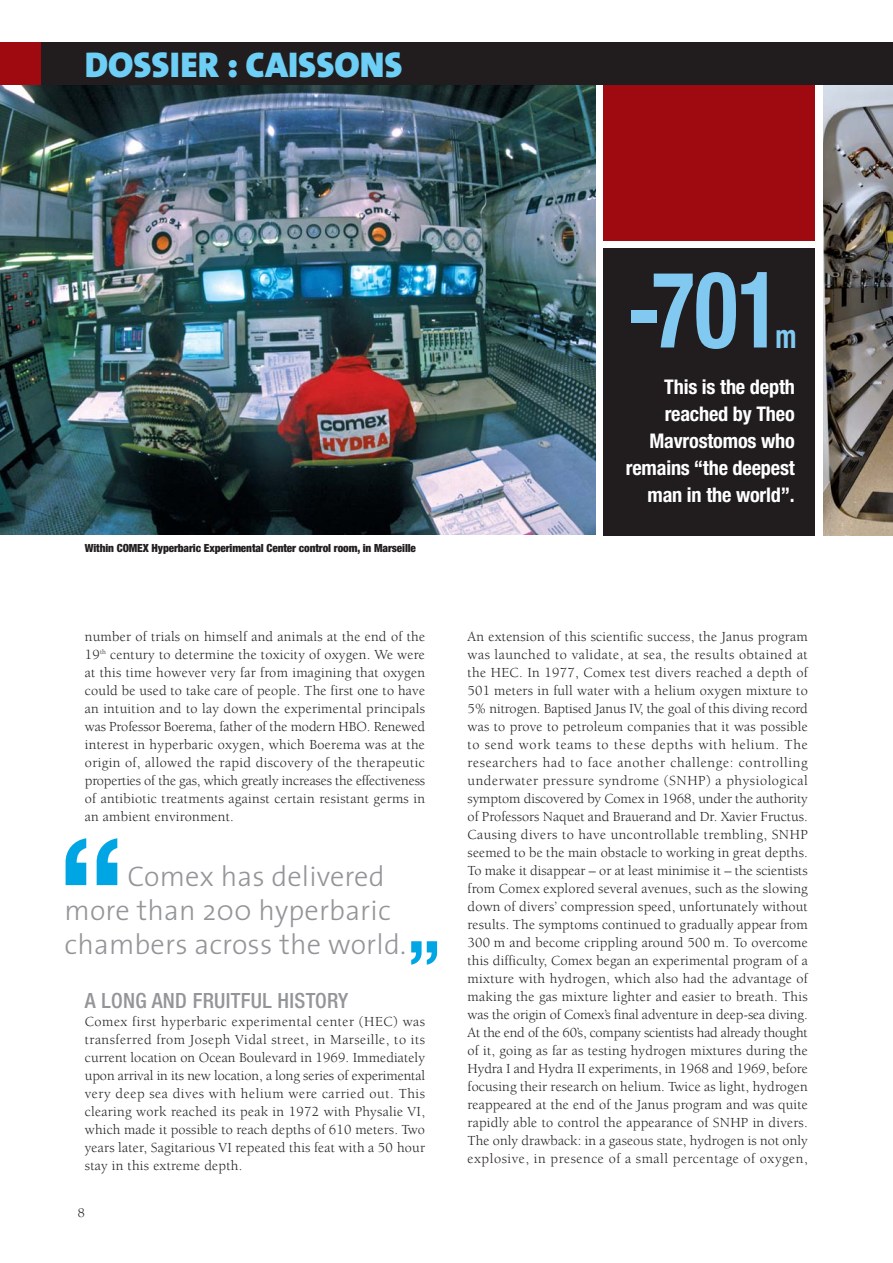
<style>
.page{position:relative;width:893px;height:1263px;background:#fff}
.page>*{position:absolute;margin:0;border:0;box-sizing:border-box;transform-origin:0 0}
.t1{font:700 145.8px "Helvetica Neue";color:#00a5e4}
.t2{font:700 condensed 106.5px "Helvetica Neue";color:#81c9f0;scale:.84 1}
.t3{font:700 72.9px "Helvetica Neue";color:#00a5e4}
.t4{font:900 36px "The Sans";color:#6dcff6}
.t5{font:700 condensed 33px "Helvetica Neue";color:#81c9f0;scale:.84 1}
.t6{font:300 28.5px/34.2px "The Sans";letter-spacing:.005em;color:#939598;text-align:right}
.t7{font:500 condensed 21px "Helvetica Neue";letter-spacing:.015em;color:#939598}
.t8{font:700 condensed 20.25px/27px "Helvetica Neue";letter-spacing:-.01em;color:#fff;text-align:right}
.t9{font:14.25px/18px "Berkeley";letter-spacing:.015em;color:#231f20;text-align:justify}
.t10{font:13.5px "Berkeley";color:#231f20}
.t11{font:900 condensed 11.25px "Helvetica Neue";letter-spacing:-.01em;color:#231f20}
</style>
<div class="page">
<img style="left:824px;top:85px;width:69px;height:451px">
<img style="left:0;top:85px;width:595px;height:450px">
<div style="left:604px;top:85px;width:211px;height:155px;background:#9e0a0f"></div>
<div style="left:604px;top:249px;width:211px;height:287px;background:#211d1e"></div>
<div style="left:0;top:43px;width:42px;height:42px;background:#9e0a0f"></div>
<div style="left:42px;top:43px;width:851px;height:42px;background:#211d1e"></div>
<h3 class="t4" style="left:85px;top:49px;width:319px">DOSSIER : CAISSONS</h3>
<p class="t11" style="left:85px;top:544px;width:333px">Within COMEX Hyperbaric Experimental Center control room, in Marseille</p>
<h2 class="t2" style="left:627px;top:271px;width:184px">-701</h2>
<h3 class="t5" style="left:775px;top:324px;width:26px">m</h3>
<h3 class="t8" style="left:626px;top:375px;width:171px">This is the depth reached by Theo<br>Mavrostomos who remains “the deepest man in the world”.</h3>
<p class="t9" style="left:85px;top:629px;width:342px">number of trials on himself and animals at the end of the 19<sup>th</sup> century to determine the toxicity of oxygen. We were at this time however very far from imagining that oxygen could be used to take care of people. The first one to have an intuition and to lay down the experimental principals was Professor Boerema, father of the modern HBO. Renewed interest in hyperbaric oxygen, which Boerema was at the origin of, allowed the rapid discovery of the therapeutic properties of the gas, which greatly increases the effectiveness of antibiotic treatments against certain resistant germs in an ambient environment.</p>
<h1 class="t1" style="left:58px;top:838px;width:69px">“</h1>
<h3 class="t6" style="left:65px;top:862px;width:327px">Comex has delivered more than 200 hyperbaric</h3>
<h3 class="t6" style="left:65px;top:930px;width:343px">chambers across the world.</h3>
<h3 class="t3" style="left:407px;top:941px;width:35px">”</h3>
<h3 class="t7" style="left:85px;top:993px;width:265px">A LONG AND FRUITFUL HISTORY</h3>
<p class="t9" style="left:85px;top:1014px;width:342px">Comex first hyperbaric experimental center (HEC) was transferred from Joseph Vidal street, in Marseille, to its current location on Ocean Boulevard in 1969. Immediately upon arrival in its new location, a long series of experimental very deep sea dives with helium were carried out. This clearing work reached its peak in 1972 with Physalie VI, which made it possible to reach depths of 610 meters. Two years later, Sagitarious VI repeated this feat with a 50 hour stay in this extreme depth.</p>
<p class="t10" style="left:78px;top:1208px;width:9px">8</p>
<p class="t9" style="left:468px;top:629px;width:342px">An extension of this scientific success, the Janus program was launched to validate, at sea, the results obtained at the HEC. In 1977, Comex test divers reached a depth of 501 meters in full water with a helium oxygen mixture to 5% nitrogen. Baptised Janus IV, the goal of this diving record was to prove to petroleum companies that it was possible to send work teams to these depths with helium. The researchers had to face another challenge: controlling underwater pressure syndrome (SNHP) a physiological symptom discovered by Comex in 1968, under the authority of Professors Naquet and Brauerand and Dr. Xavier Fructus.<br>Causing divers to have uncontrollable trembling, SNHP seemed to be the main obstacle to working in great depths.<br>To make it disappear – or at least minimise it – the scientists from Comex explored several avenues, such as the slowing down of divers’ compression speed, unfortunately without results. The symptoms continued to gradually appear from 300 m and become crippling around 500 m. To overcome this difficulty, Comex began an experimental program of a mixture with hydrogen, which also had the advantage of making the gas mixture lighter and easier to breath. This was the origin of Comex’s final adventure in deep-sea diving.<br>At the end of the 60’s, company scientists had already thought of it, going as far as testing hydrogen mixtures during the Hydra I and Hydra II experiments, in 1968 and 1969, before focusing their research on helium. Twice as light, hydrogen reappeared at the end of the Janus program and was quite rapidly able to control the appearance of SNHP in divers.<br>The only drawback: in a gaseous state, hydrogen is not only explosive, in presence of a small percentage of oxygen,</p>
</div>
